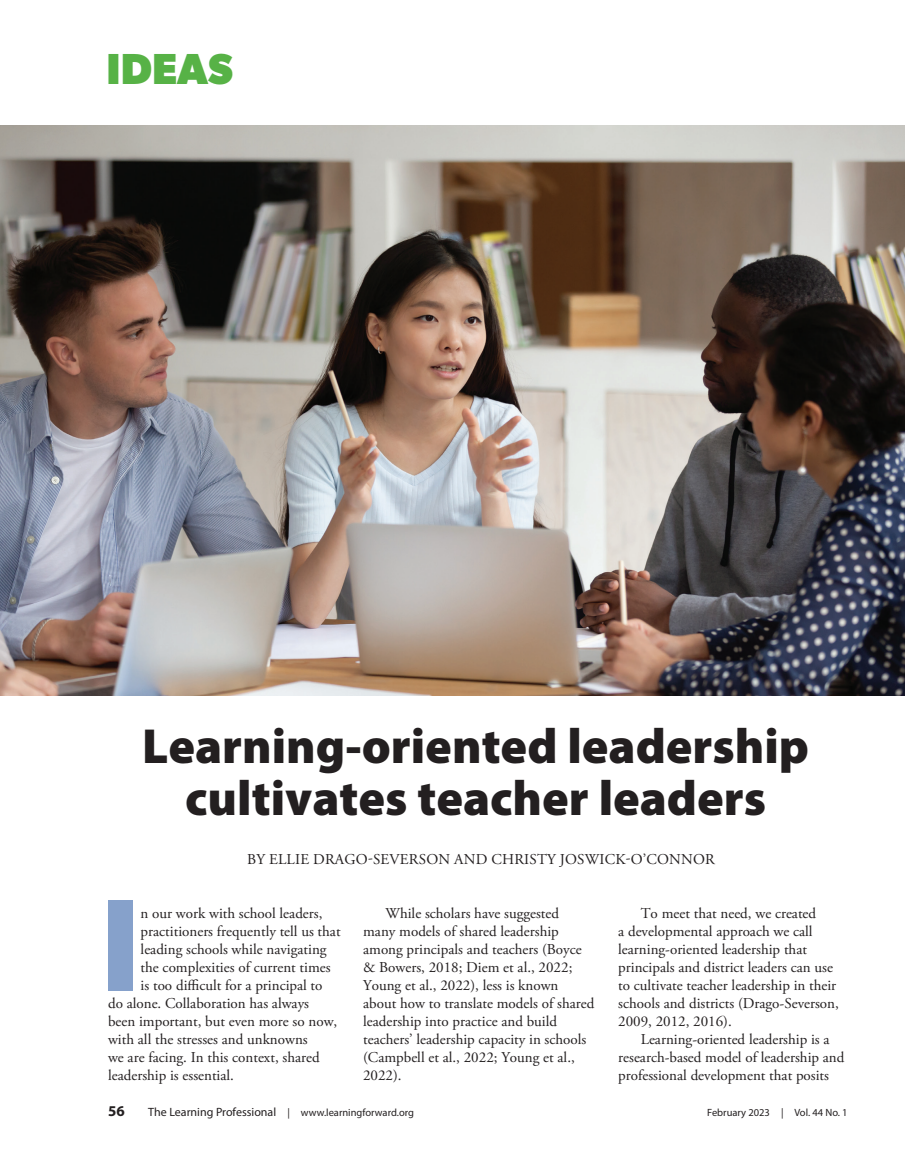
<style>
.page{position:relative;width:905px;height:1175px;background:#fff}
.page>*{position:absolute;margin:0;border:0;box-sizing:border-box;transform-origin:0 0}
.body{font:900 133.95px "Myriad Pro";color:#86a1cb}
.headline{font:900 49.5px/52.5px "Myriad Pro";color:#231f20;text-align:center}
.t1{font:700 43.5px "Gibson";color:#57b246}
.body-2{font:15px/18px "Adobe Garamond Pro";color:#231f20}
.byline{font:15px "Adobe Garamond Pro";letter-spacing:.015em;color:#231f20}
.t2{font:700 15px "Myriad Pro";color:#231f20}
.t3{font:10.5px "Myriad Pro";color:#231f20}
.s1{font-size:12px}
</style>
<div class="page">
<img style="left:0;top:126px;width:904px;height:569px">
<p class="t1" style="left:106px;top:43px;width:128px">IDEAS</p>
<p class="headline" style="left:142px;top:717px;width:668px">Learning-oriented leadership cultivates teacher leaders</p>
<p class="byline" style="left:247px;top:850px;width:469px">BY ELLIE DRAGO-SEVERSON AND CHRISTY JOSWICK-O’CONNOR</p>
<p class="body" style="left:100px;top:855px;width:42px">I</p>
<p class="body-2" style="left:141px;top:905px;width:183px">n our work with school leaders,</p>
<p class="body-2" style="left:141px;top:923px;width:201px">practitioners frequently tell us that</p>
<p class="body-2" style="left:141px;top:941px;width:187px">leading schools while navigating</p>
<p class="body-2" style="left:141px;top:959px;width:191px">the complexities of current times</p>
<p class="body-2" style="left:141px;top:977px;width:183px">is too difficult for a principal to</p>
<p class="body-2" style="left:108px;top:995px;width:202px">do alone. Collaboration has always</p>
<p class="body-2" style="left:108px;top:1013px;width:231px">been important, but even more so now,</p>
<p class="body-2" style="left:108px;top:1031px;width:201px">with all the stresses and unknowns</p>
<p class="body-2" style="left:108px;top:1049px;width:213px">we are facing. In this context, shared</p>
<p class="body-2" style="left:108px;top:1067px;width:127px">leadership is essential.</p>
<p class="body-2" style="left:363px;top:905px;width:233px;text-indent:22px">While scholars have suggested many models of shared leadership among principals and teachers (Boyce &amp; Bowers, 2018; Diem et al., 2022;<br>Young et al., 2022), less is known about how to translate models of shared leadership into practice and build teachers’ leadership capacity in schools (Campbell et al., 2022; Young et al.,<br>2022).</p>
<p class="body-2" style="left:618px;top:905px;width:222px;text-indent:22px">To meet that need, we created<br>a developmental approach we call learning-oriented leadership that principals and district leaders can use to cultivate teacher leadership in their schools and districts (Drago-Severson, 2009, 2012, 2016).</p>
<p class="body-2" style="left:618px;top:1031px;width:228px;text-indent:22px">Learning-oriented leadership is a research-based model of leadership and professional development that posits</p>
<p class="t2" style="left:108px;top:1101px;width:18px">56</p>
<p class="t3" style="left:148px;top:1106px;width:267px"><span class="s1">The Learning Professional</span> | www.learningforward.org</p>
<p class="t3" style="left:707px;top:1106px;width:142px">February 2023 | Vol. 44 No. 1</p>
</div>
